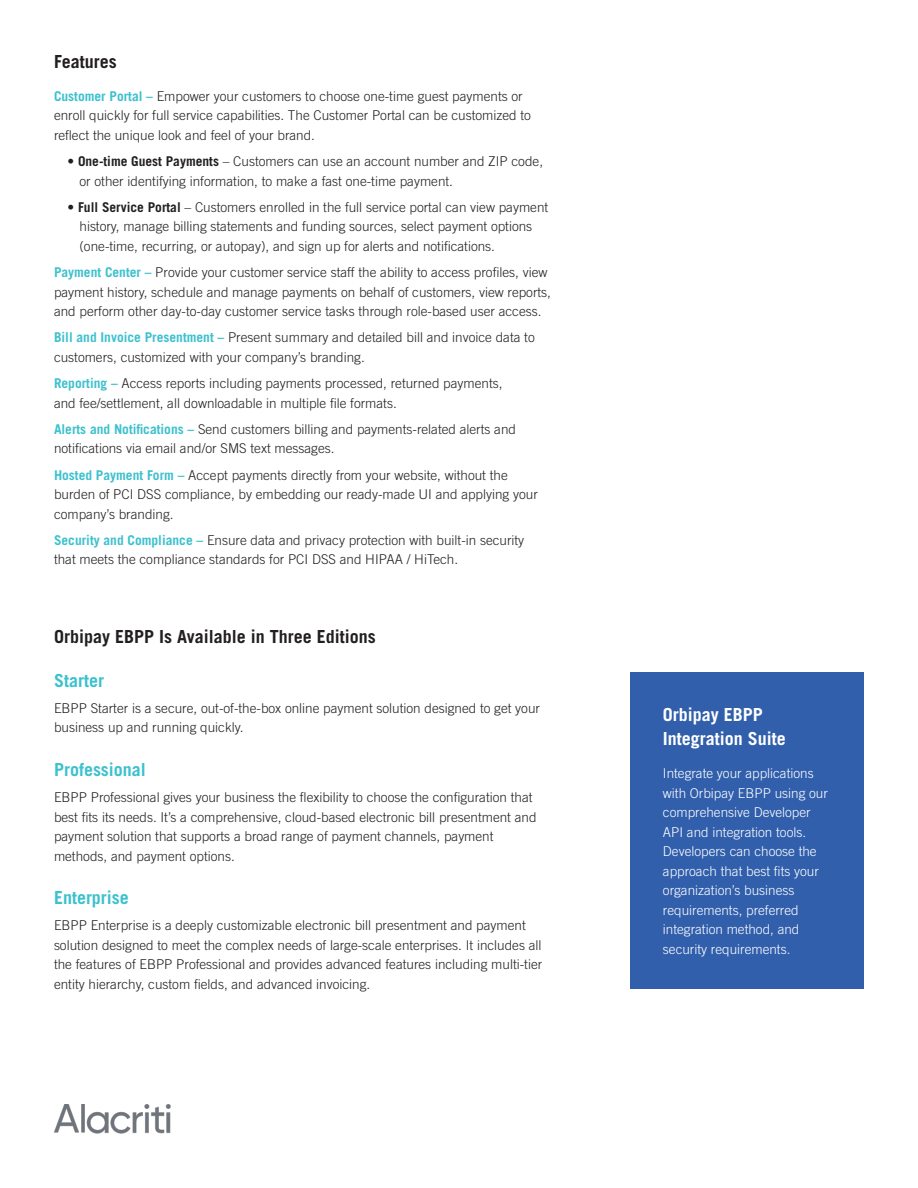
<style>
.page{position:relative;width:918px;height:1188px;background:#fff}
.page>*{position:absolute;margin:0;border:0;box-sizing:border-box;transform-origin:0 0}
.t1{font:700 18px "Trade Gothic";color:#231f20}
.t2{font:700 18px "Trade Gothic";color:#3cc1ce}
.t3{font:700 18px/24px "Trade Gothic";color:#fff}
.t4{font:300 13.5px/19.5px "Trade Gothic";color:#231f20}
.t5{font:300 13.5px/19.5px "Trade Gothic";color:#fff}
.s1{font-weight:700;color:#3cc1ce}
.s2{font-weight:700}
</style>
<div class="page">
<img style="left:54px;top:1104px;width:117px;height:30px">
<div style="left:630px;top:672px;width:234px;height:317px;background:#315fac"></div>
<p class="t1" style="left:54px;top:50px;width:64px">Features</p>
<p class="t4" style="left:54px;top:86px;width:479px"><span class="s1">Customer Portal –</span> Empower your customers to choose one-time guest payments or enroll quickly for full service capabilities. The Customer Portal can be customized to reflect the unique look and feel of your brand.</p>
<p class="t4" style="left:80px;top:151px;width:465px;text-indent:-12px">• <span class="s2">One-time Guest Payments</span> – Customers can use an account number and ZIP code, or other identifying information, to make a fast one-time payment.</p>
<p class="t4" style="left:80px;top:197px;width:470px;text-indent:-12px">• <span class="s2">Full Service Portal</span> – Customers enrolled in the full service portal can view payment history, manage billing statements and funding sources, select payment options (one-time, recurring, or autopay), and sign up for alerts and notifications.</p>
<p class="t4" style="left:54px;top:262px;width:499px"><span class="s1">Payment Center –</span> Provide your customer service staff the ability to access profiles, view payment history, schedule and manage payments on behalf of customers, view reports, and perform other day-to-day customer service tasks through role-based user access.</p>
<p class="t4" style="left:54px;top:328px;width:482px"><span class="s1">Bill and Invoice Presentment –</span> Present summary and detailed bill and invoice data to customers, customized with your company’s branding.</p>
<p class="t4" style="left:54px;top:373px;width:450px"><span class="s1">Reporting –</span> Access reports including payments processed, returned payments, and fee/settlement, all downloadable in multiple file formats.</p>
<p class="t4" style="left:54px;top:419px;width:464px"><span class="s1">Alerts and Notifications –</span> Send customers billing and payments-related alerts and notifications via email and/or SMS text messages.</p>
<p class="t4" style="left:54px;top:465px;width:485px"><span class="s1">Hosted Payment Form –</span> Accept payments directly from your website, without the burden of PCI DSS compliance, by embedding our ready-made UI and applying your company’s branding.</p>
<p class="t4" style="left:54px;top:530px;width:472px"><span class="s1">Security and Compliance –</span> Ensure data and privacy protection with built-in security that meets the compliance standards for PCI DSS and HIPAA / HiTech.</p>
<p class="t1" style="left:54px;top:626px;width:323px">Orbipay EBPP Is Available in Three Editions</p>
<p class="t2" style="left:54px;top:669px;width:52px">Starter</p>
<p class="t4" style="left:54px;top:698px;width:488px">EBPP Starter is a secure, out-of-the-box online payment solution designed to get your business up and running quickly.</p>
<p class="t2" style="left:54px;top:758px;width:93px">Professional</p>
<p class="t4" style="left:54px;top:787px;width:484px">EBPP Professional gives your business the flexibility to choose the configuration that best fits its needs. It’s a comprehensive, cloud-based electronic bill presentment and payment solution that supports a broad range of payment channels, payment methods, and payment options.</p>
<p class="t2" style="left:54px;top:887px;width:76px">Enterprise</p>
<p class="t4" style="left:54px;top:916px;width:490px">EBPP Enterprise is a deeply customizable electronic bill presentment and payment solution designed to meet the complex needs of large-scale enterprises. It includes all the features of EBPP Professional and provides advanced features including multi-tier entity hierarchy, custom fields, and advanced invoicing.</p>
<p class="t3" style="left:663px;top:703px;width:125px">Orbipay EBPP<br>Integration Suite</p>
<p class="t5" style="left:663px;top:764px;width:167px">Integrate your applications with Orbipay EBPP using our comprehensive Developer<br>API and integration tools.<br>Developers can choose the approach that best fits your organization’s business requirements, preferred integration method, and security requirements.</p>
</div>
